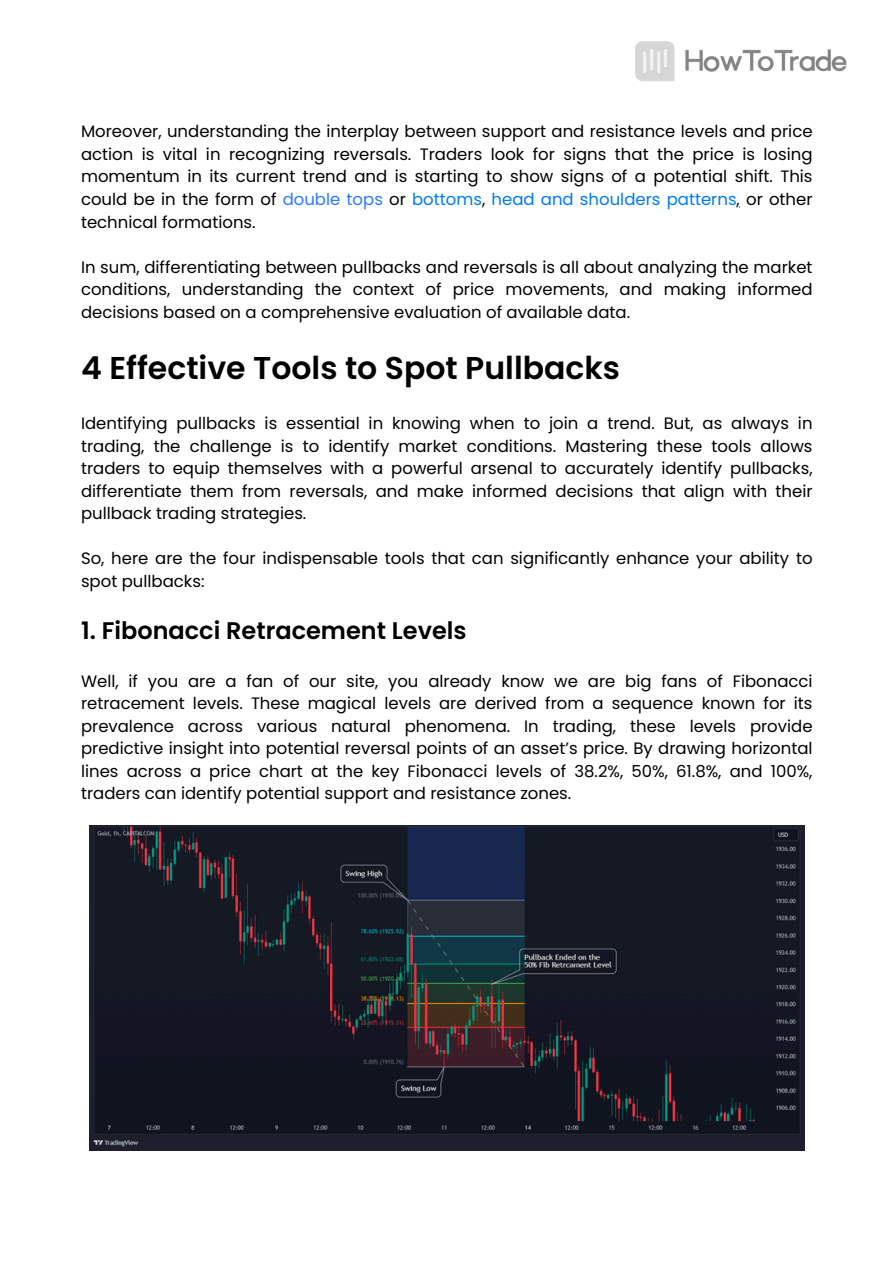
<style>
.page{position:relative;width:894px;height:1264px;background:#fff}
.page>*{position:absolute;margin:0;border:0;box-sizing:border-box;transform-origin:0 0}
.t1{font:600 31.5px "Poppins";color:#000}
.t2{font:600 24px "Poppins";color:#000}
.t3{font:16.5px/22.5px "Poppins";color:#000;text-align:justify}
.s1{color:#2c7bfd}
.s2{color:#007bee}
</style>
<div class="page">
<img style="left:635px;top:42px;width:211px;height:39px">
<img style="left:89px;top:825px;width:715px;height:325px">
<p class="t3" style="left:81px;top:120px;width:732px">Moreover, understanding the interplay between support and resistance levels and price action is vital in recognizing reversals. Traders look for signs that the price is losing momentum in its current trend and is starting to show signs of a potential shift. This could be in the form of <span class="s1">double tops</span> or <span class="s2">bottoms</span>, <span class="s2">head and shoulders patterns</span>, or other</p>
<p class="t3" style="left:81px;top:210px;width:176px">technical formations.</p>
<p class="t3" style="left:81px;top:255px;width:732px">In sum, differentiating between pullbacks and reversals is all about analyzing the market conditions, understanding the context of price movements, and making informed decisions based on a comprehensive evaluation of available data.</p>
<p class="t1" style="left:81px;top:346px;width:540px">4 Effective Tools to Spot Pullbacks</p>
<p class="t3" style="left:81px;top:412px;width:732px">Identifying pullbacks is essential in knowing when to join a trend. But, as always in trading, the challenge is to identify market conditions. Mastering these tools allows traders to equip themselves with a powerful arsenal to accurately identify pullbacks, differentiate them from reversals, and make informed decisions that align with their pullback trading strategies.</p>
<p class="t3" style="left:81px;top:547px;width:732px">So, here are the four indispensable tools that can significantly enhance your ability to spot pullbacks:</p>
<h1 class="t2" style="left:81px;top:614px;width:387px">1. Fibonacci Retracement Levels</h1>
<p class="t3" style="left:81px;top:669px;width:732px">Well, if you are a fan of our site, you already know we are big fans of Fibonacci retracement levels. These magical levels are derived from a sequence known for its prevalence across various natural phenomena. In trading, these levels provide predictive insight into potential reversal points of an asset’s price. By drawing horizontal lines across a price chart at the key Fibonacci levels of 38.2%, 50%, 61.8%, and 100%, traders can identify potential support and resistance zones.</p>
</div>
